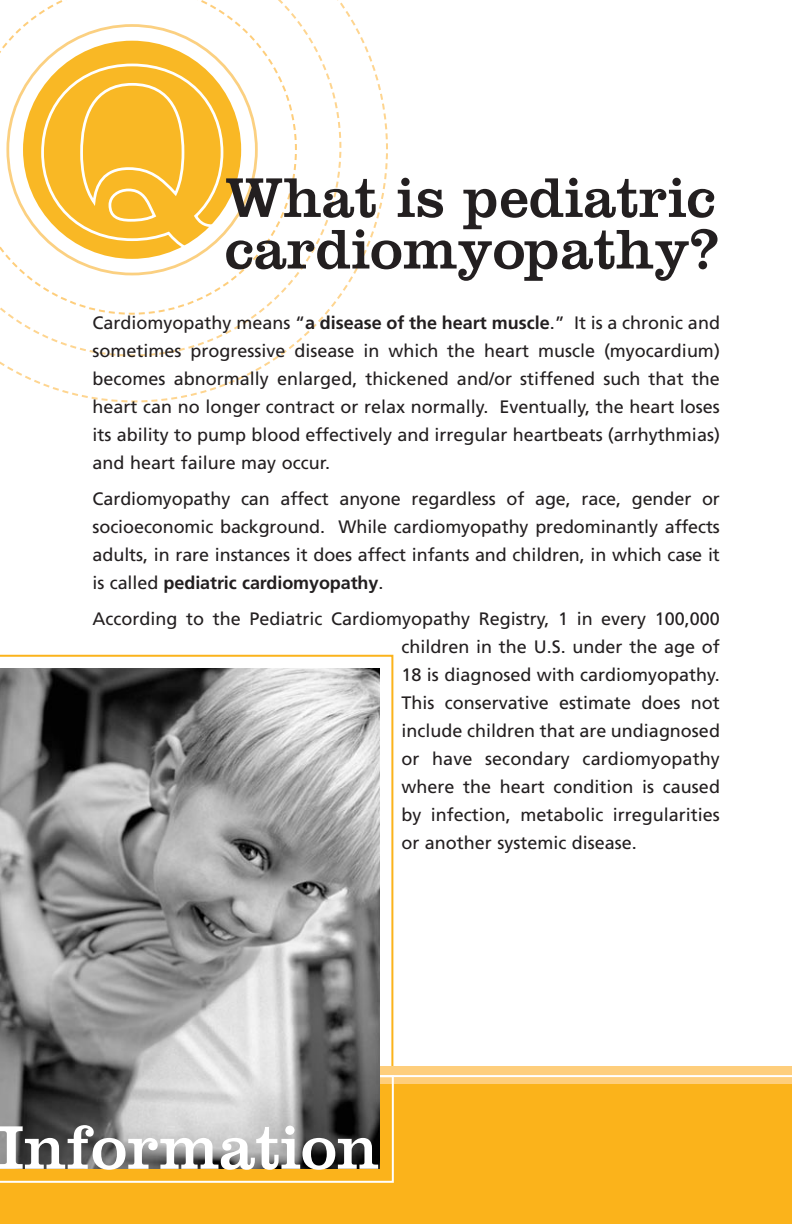
<style>
.page{position:relative;width:792px;height:1224px;background:#fff}
.page>*{position:absolute;margin:0;border:0;box-sizing:border-box;transform-origin:0 0}
.t1{font:64px "Clarendon LT Std";color:#fff}
.t2{font:58px/51.6px "Clarendon LT Std";color:#231f20}
.t3{font:18px/28px "Frutiger";color:#231f20;text-align:justify}
.s1{font-weight:700}
</style>
<div class="page">
<svg style="left:0;top:3px;width:388px;height:400px"></svg>
<svg style="left:131px;top:400px;width:6px;height:2px"></svg>
<svg style="left:0;top:0;width:342px;height:357px"></svg>
<svg style="left:129px;top:354px;width:6px;height:2px"></svg>
<svg style="left:0;top:655px;width:393px;height:411px"></svg>
<div style="left:0;top:1066px;width:792px;height:158px;background:#fece7c"></div>
<div style="left:0;top:1085px;width:792px;height:139px;background:#fbb31b"></div>
<hr style="left:0;top:1075px;width:792px;height:2px;background:#fff">
<svg style="left:0;top:1075px;width:394px;height:108px"></svg>
<img style="left:0;top:669px;width:379px;height:500px">
<p class="t2" style="left:225px;top:177px;width:495px">What is pediatric cardiomyopathy?</p>
<p class="t3" style="left:93px;top:310px;width:629px">Cardiomyopathy means “<span class="s1">a disease of the heart muscle</span>.” It is a chronic and sometimes progressive disease in which the heart muscle (myocardium) becomes abnormally enlarged, thickened and/or stiffened such that the heart can no longer contract or relax normally. Eventually, the heart loses its ability to pump blood effectively and irregular heartbeats (arrhythmias) and heart failure may occur.</p>
<p class="t3" style="left:93px;top:486px;width:629px">Cardiomyopathy can affect anyone regardless of age, race, gender or socioeconomic background. While cardiomyopathy predominantly affects adults, in rare instances it does affect infants and children, in which case it is called <span class="s1">pediatric cardiomyopathy</span>.</p>
<p class="t3" style="left:401px;top:606px;width:320px;text-indent:-309px">According to the Pediatric Cardiomyopathy Registry, 1 in every 100,000 children in the U.S. under the age of 18 is diagnosed with cardiomyopathy.<br>This conservative estimate does not include children that are undiagnosed or have secondary cardiomyopathy where the heart condition is caused by infection, metabolic irregularities or another systemic disease.</p>
<p class="t1" style="left:-1px;top:1122px;width:382px">Information</p>
</div>
